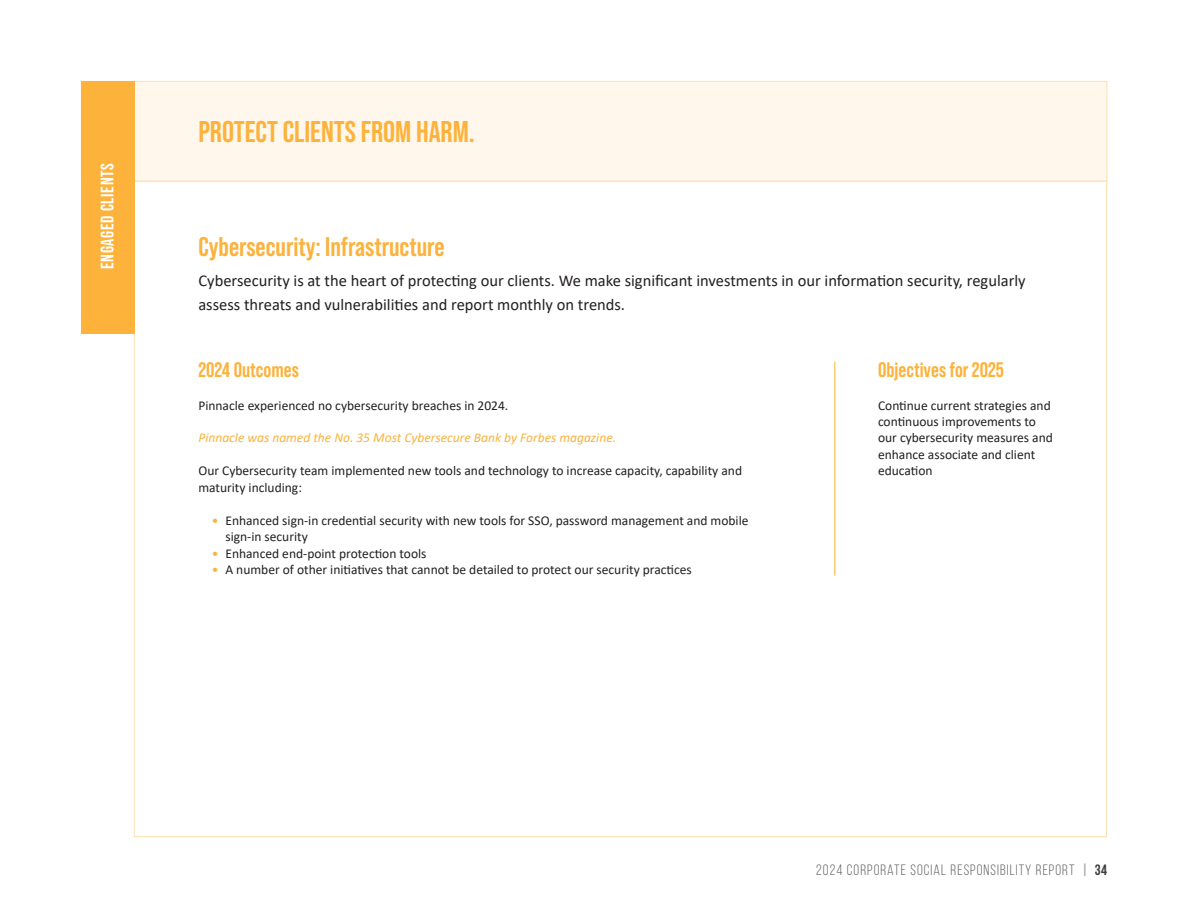
<style>
.page{position:relative;width:1188px;height:918px;background:#fff}
.page>*{position:absolute;margin:0;border:0;box-sizing:border-box;transform-origin:0 0}
.t1{font:700 30px "Bebas Neue Pro";color:#fcb23b}
.t2{font:700 27px "Bebas Neue Pro";color:#fcb23b}
.t3{font:700 21px "Bebas Neue Pro";color:#fcb23b}
.t4{font:700 18px "Bebas Neue Pro";letter-spacing:.04em;color:#fff}
.t5{font:16.5px/24px "Calibri";color:#231f20}
.t6{font:15px "Bebas Neue";letter-spacing:.07em;color:#636366}
.t7{font:13.5px/16.5px "Calibri";color:#231f20}
.t8{font:italic 13.5px "Calibri";color:#fcb23b}
.s1{color:#fcb23b}
.s2{font-weight:700;color:#a8a9ad}
.s3{font-weight:700;color:#3e3e3f}
</style>
<div class="page">
<div style="left:81px;top:81px;width:1026px;height:101px;background:#fff7eb;border:1px solid #fee0b0"></div>
<div style="left:81px;top:81px;width:54px;height:252px;background:#fcb23b"></div>
<hr style="left:835px;top:362px;width:1px;height:214px;background:#fcb23b">
<h3 class="t4" style="left:97px;top:269px;width:108px;rotate:-90deg">ENGAGED CLIENTS</h3>
<h1 class="t1" style="left:198px;top:114px;width:278px">PROTECT CLIENTS FROM HARM.</h1>
<h2 class="t2" style="left:198px;top:231px;width:248px">Cybersecurity: Infrastructure</h2>
<p class="t5" style="left:198px;top:268px;width:829px">Cybersecurity is at the heart of protecting our clients. We make significant investments in our information security, regularly assess threats and vulnerabilities and report monthly on trends.</p>
<h3 class="t3" style="left:198px;top:357px;width:102px">2024 Outcomes</h3>
<p class="t7" style="left:198px;top:396px;width:311px">Pinnacle experienced no cybersecurity breaches in 2024.</p>
<p class="t8" style="left:198px;top:429px;width:419px">Pinnacle was named the No. 35 Most Cybersecure Bank by Forbes magazine.</p>
<p class="t7" style="left:198px;top:462px;width:545px">Our Cybersecurity team implemented new tools and technology to increase capacity, capability and maturity including:</p>
<p class="t7" style="left:225px;top:512px;width:525px;text-indent:-14px"><span class="s1">•</span> Enhanced sign-in credential security with new tools for SSO, password management and mobile sign-in security</p>
<p class="t7" style="left:212px;top:545px;width:216px"><span class="s1">•</span> Enhanced end-point protection tools</p>
<p class="t7" style="left:212px;top:561px;width:481px"><span class="s1">•</span> A number of other initiatives that cannot be detailed to protect our security practices</p>
<h3 class="t3" style="left:878px;top:357px;width:127px">Objectives for 2025</h3>
<p class="t7" style="left:878px;top:396px;width:176px">Continue current strategies and continuous improvements to our cybersecurity measures and enhance associate and client education</p>
<p class="t6" style="left:816px;top:861px;width:292px">2024 CORPORATE SOCIAL RESPONSIBILITY REPORT <span class="s2">|</span> <span class="s3">34</span></p>
</div>
